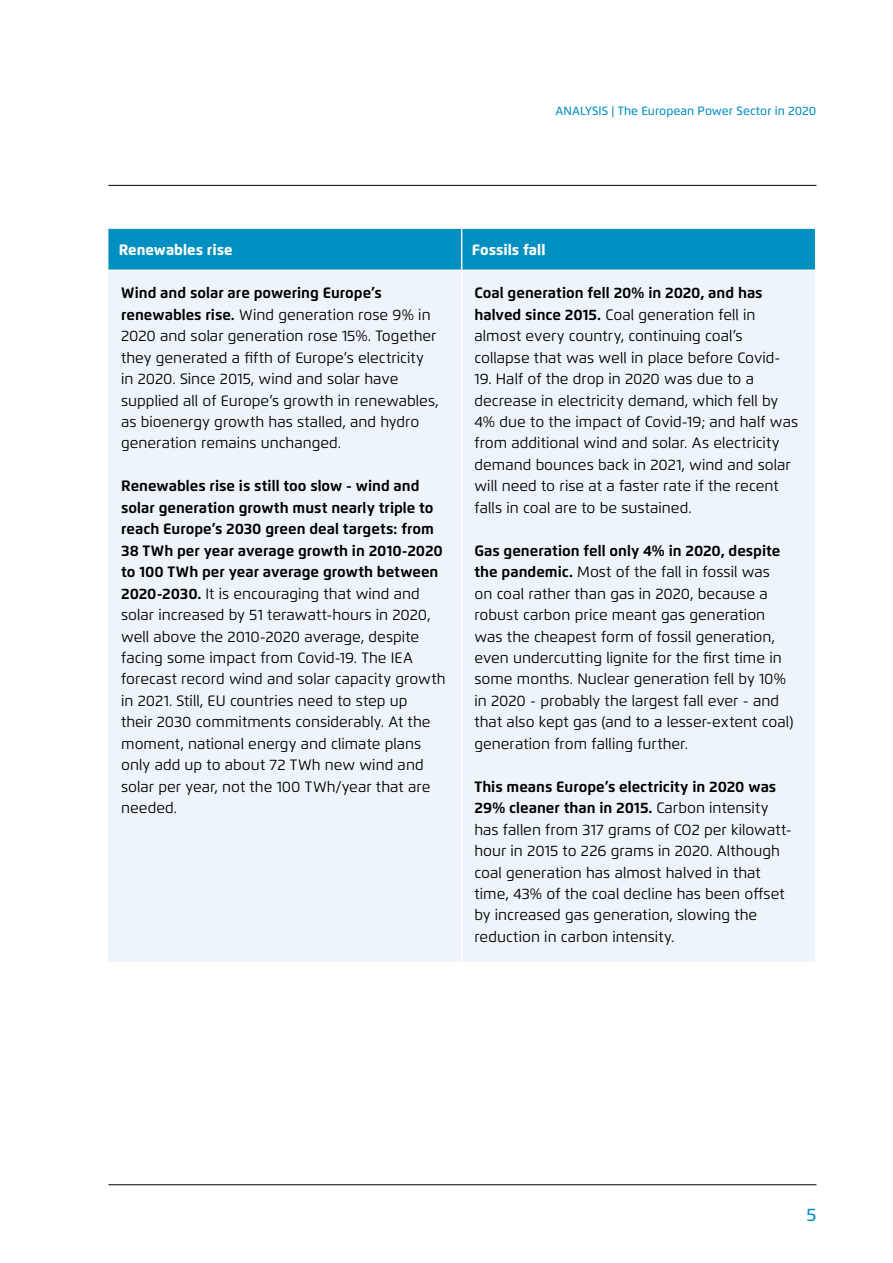
<style>
.page{position:relative;width:893px;height:1263px;background:#fff}
.page>*{position:absolute;margin:0;border:0;box-sizing:border-box;transform-origin:0 0}
.t1{font:500 18px "Flexo";color:#008ec1}
.t2{font:15px/21.5px "Flexo";color:#000}
.t3{font:800 15px "Flexo";color:#fff}
.t4{font:500 12px "Flexo";letter-spacing:.005em;color:#008ec1}
.s1{font-weight:700}
</style>
<div class="page">
<hr style="left:108px;top:1184px;width:708px;height:1px;background:#000">
<hr style="left:108px;top:185px;width:708px;height:1px;background:#000">
<div style="left:108px;top:229px;width:707px;height:41px;background:#008fc1"></div>
<div style="left:108px;top:271px;width:707px;height:691px;background:#edf4fa"></div>
<hr style="left:461px;top:229px;width:1px;height:41px;background:#fff">
<hr style="left:461px;top:271px;width:1px;height:691px;background:#fff">
<p class="t4" style="left:555px;top:103px;width:262px">ANALYSIS | The European Power Sector in 2020</p>
<p class="t3" style="left:119px;top:241px;width:115px">Renewables rise</p>
<p class="t3" style="left:472px;top:241px;width:75px">Fossils fall</p>
<p class="t2" style="left:121px;top:282px;width:319px"><span class="s1">Wind and solar are powering Europe’s renewables rise.</span> Wind generation rose 9% in 2020 and solar generation rose 15%. Together they generated a fifth of Europe’s electricity in 2020. Since 2015, wind and solar have supplied all of Europe’s growth in renewables, as bioenergy growth has stalled, and hydro generation remains unchanged.</p>
<p class="t2" style="left:121px;top:475px;width:326px"><span class="s1">Renewables rise is still too slow - wind and solar generation growth must nearly triple to reach Europe’s 2030 green deal targets: from 38 TWh per year average growth in 2010-2020 to 100 TWh per year average growth between 2020-2030.</span> It is encouraging that wind and solar increased by 51 terawatt-hours in 2020, well above the 2010-2020 average, despite facing some impact from Covid-19. The IEA forecast record wind and solar capacity growth in 2021. Still, EU countries need to step up<br>their 2030 commitments considerably. At the moment, national energy and climate plans only add up to about 72 TWh new wind and solar per year, not the 100 TWh/year that are needed.</p>
<p class="t2" style="left:474px;top:282px;width:308px"><span class="s1">Coal generation fell 20% in 2020, and has halved since 2015.</span> Coal generation fell in almost every country, continuing coal’s collapse that was well in place before Covid-</p>
<p class="t2" style="left:474px;top:368px;width:325px">19. Half of the drop in 2020 was due to a decrease in electricity demand, which fell by 4% due to the impact of Covid-19; and half was from additional wind and solar. As electricity demand bounces back in 2021, wind and solar will need to rise at a faster rate if the recent falls in coal are to be sustained.</p>
<p class="t2" style="left:474px;top:540px;width:321px"><span class="s1">Gas generation fell only 4% in 2020, despite the pandemic.</span> Most of the fall in fossil was<br>on coal rather than gas in 2020, because a robust carbon price meant gas generation was the cheapest form of fossil generation, even undercutting lignite for the first time in some months. Nuclear generation fell by 10% in 2020 - probably the largest fall ever - and that also kept gas (and to a lesser-extent coal) generation from falling further.</p>
<p class="t2" style="left:474px;top:776px;width:319px"><span class="s1">This means Europe’s electricity in 2020 was 29% cleaner than in 2015.</span> Carbon intensity has fallen from 317 grams of CO2 per kilowatt&shy;hour in 2015 to 226 grams in 2020. Although coal generation has almost halved in that time, 43% of the coal decline has been offset by increased gas generation, slowing the reduction in carbon intensity.</p>
<p class="t1" style="left:806px;top:1203px;width:11px">5</p>
</div>
